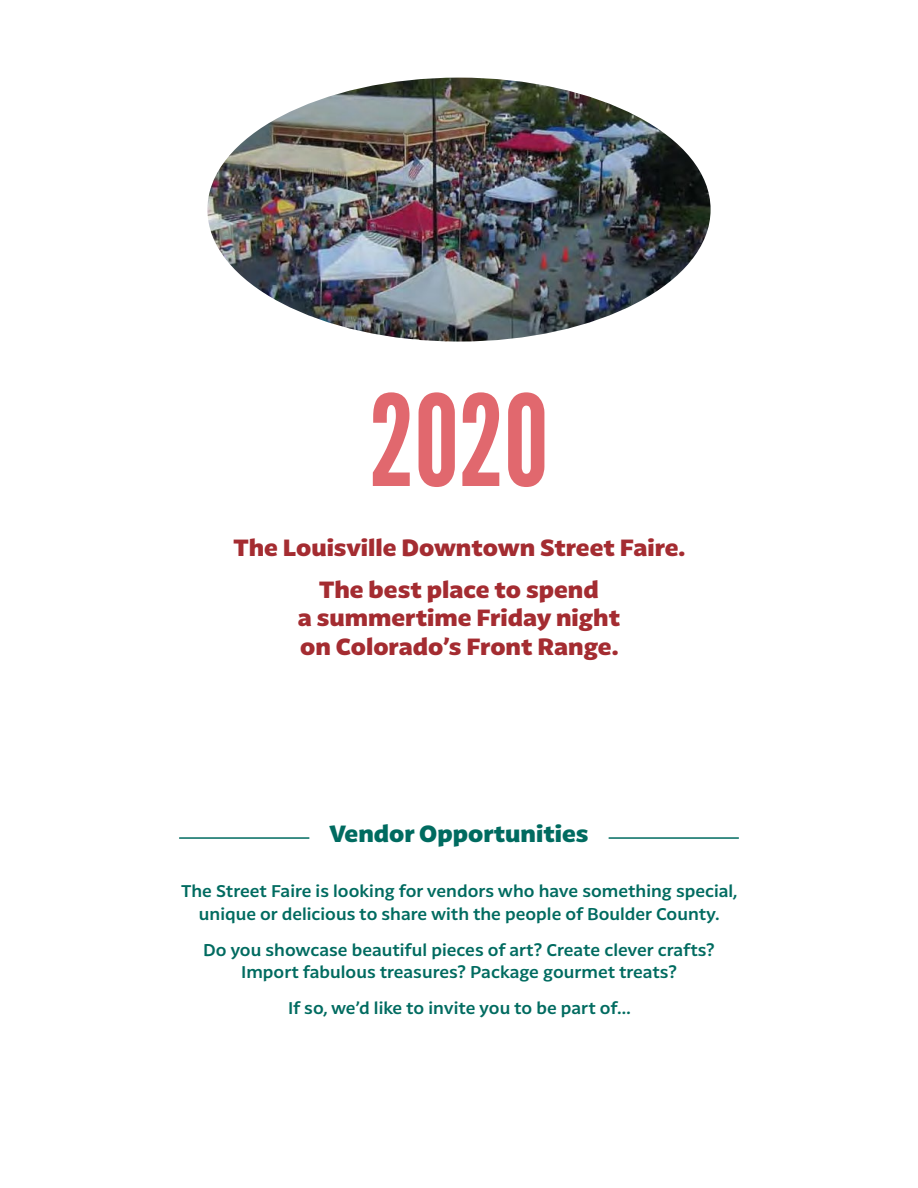
<style>
.page{position:relative;width:918px;height:1188px;background:#fff}
.page>*{position:absolute;margin:0;border:0;box-sizing:border-box;transform-origin:0 0}
.t1{font:126px "League Gothic";color:#e1686e}
.body_intro{font:900 22.5px/28.5px "Latina";color:#a42c31;text-align:center}
.body_intro-2{font:900 22.5px "Latina";color:#006b60}
.body_intro-3{font:600 16.5px/22.5px "Latina";color:#006b60;text-align:center}
</style>
<div class="page">
<img style="left:207px;top:78px;width:504px;height:264px">
<hr style="left:180px;top:837px;width:129px;height:2px;background:#006b60">
<hr style="left:609px;top:837px;width:129px;height:2px;background:#006b60">
<p class="t1" style="left:369px;top:366px;width:181px">2020</p>
<p class="body_intro" style="left:233px;top:534px;width:454px">The Louisville Downtown Street Faire.</p>
<p class="body_intro" style="left:298px;top:576px;width:324px">The best place to spend<br>a summertime Friday night on Colorado’s Front Range.</p>
<p class="body_intro-2" style="left:329px;top:821px;width:261px">Vendor Opportunities</p>
<p class="body_intro-3" style="left:181px;top:881px;width:558px">The Street Faire is looking for vendors who have something special, unique or delicious to share with the people of Boulder County.</p>
<p class="body_intro-3" style="left:203px;top:939px;width:513px">Do you showcase beautiful pieces of art? Create clever crafts?<br>Import fabulous treasures? Package gourmet treats?</p>
<p class="body_intro-3" style="left:288px;top:998px;width:344px">If so, we’d like to invite you to be part of…</p>
</div>
